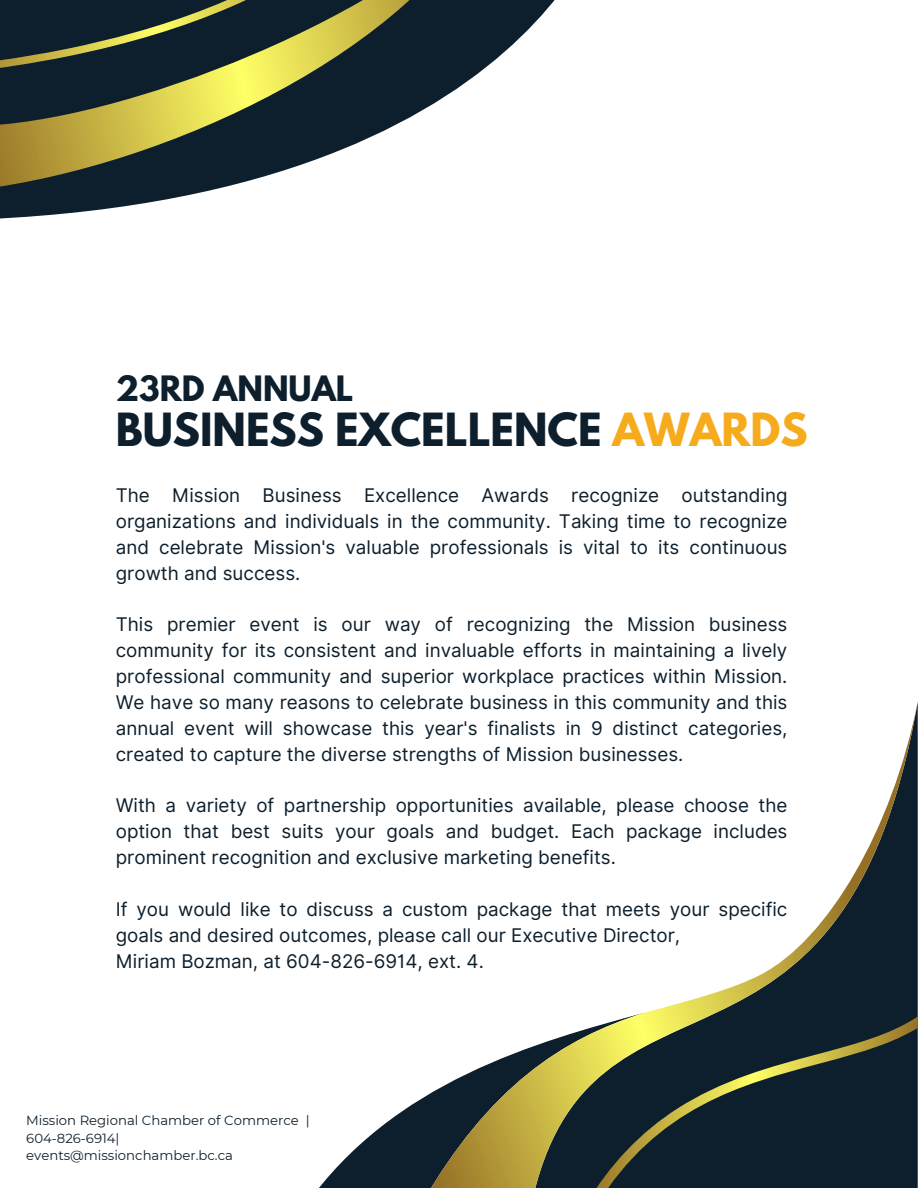
<style>
.page{position:relative;width:918px;height:1188px;background:#fff}
.page>*{position:absolute;margin:0;border:0;box-sizing:border-box;transform-origin:0 0}
.t1{font:700 40.5px "League Spartan";color:#0d1f2c}
.t2{font:700 31.05px "League Spartan";color:#0d1f2c}
.t3{font:18.75px/25.8px "Inter";color:#0d1f2c;text-align:justify}
.t4{font:13.2px/17.7px "Montserrat";color:#0d1f2c}
.s1{color:#f5ab1c}
</style>
<div class="page">
<svg style="left:319px;top:1099px;width:101px;height:89px;fill:#0d1f2c"></svg>
<svg style="left:420px;top:702px;width:498px;height:486px"></svg>
<svg style="left:0;top:0;width:555px;height:219px"></svg>
<svg style="left:0;top:0;width:508px;height:196px;fill:#0d1f2c"></svg>
<h2 class="t2" style="left:116px;top:373px;width:239px">23RD ANNUAL</h2>
<p class="t1" style="left:116px;top:409px;width:693px">BUSINESS EXCELLENCE <span class="s1">AWARDS</span></p>
<h1 class="t3" style="left:116px;top:482px;width:673px">The Mission Business Excellence Awards recognize outstanding organizations and individuals in the community. Taking time to recognize and celebrate Mission's valuable professionals is vital to its continuous growth and success.</h1>
<h3 class="t3" style="left:116px;top:612px;width:673px">This premier event is our way of recognizing the Mission business community for its consistent and invaluable efforts in maintaining a lively professional community and superior workplace practices within Mission.<br>We have so many reasons to celebrate business in this community and this annual event will showcase this year's finalists in 9 distinct categories, created to capture the diverse strengths of Mission businesses.</h3>
<h3 class="t3" style="left:116px;top:793px;width:673px">With a variety of partnership opportunities available, please choose the option that best suits your goals and budget. Each package includes prominent recognition and exclusive marketing benefits.</h3>
<h3 class="t3" style="left:116px;top:896px;width:673px;text-align:left">If you would like to discuss a custom package that meets your specific goals and desired outcomes, please call our Executive Director,<br>Miriam Bozman, at 604-826-6914, ext. 4.</h3>
<h3 class="t4" style="left:26px;top:1112px;width:285px">Mission Regional Chamber of Commerce |<br>604-826-6914| events@missionchamber.bc.ca</h3>
</div>
